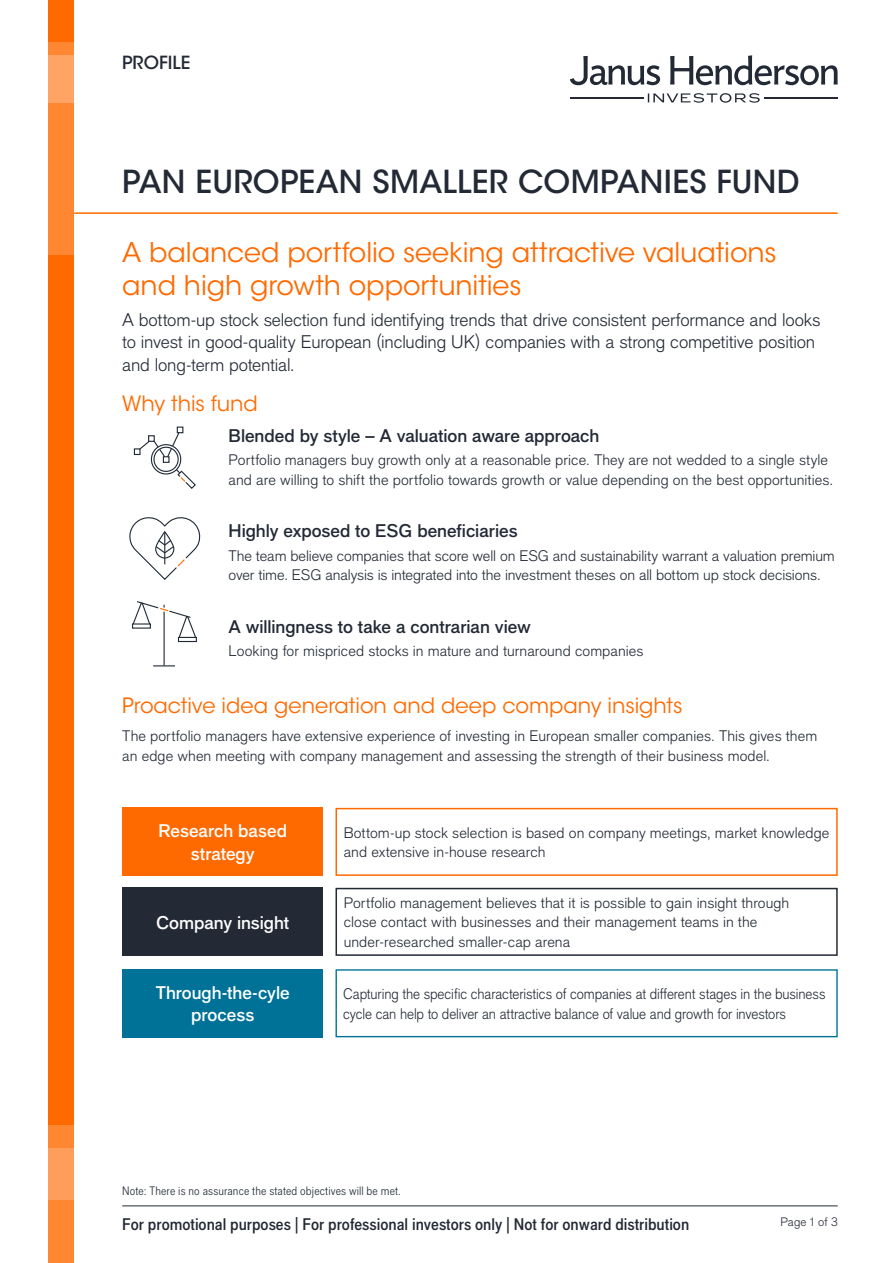
<style>
.page{position:relative;width:893px;height:1263px;background:#fff}
.page>*{position:absolute;margin:0;border:0;box-sizing:border-box;transform-origin:0 0}
.T1_Slate{font:500 31.5px "ITC Avant Garde Std";letter-spacing:.005em;color:#232935}
.H1_Tangerine{font:27px/32.4px "ITC Avant Garde Std";letter-spacing:-.005em;color:#ff6a00}
.H2_Dark_Slate{font:21px "ITC Avant Garde Std";color:#ff6a00}
.H1_Tangerine-2{font:21px "ITC Avant Garde Std";letter-spacing:-.005em;color:#ff6a00}
.H2_Dark_Slate-2{font:300 18px/22.5px "Applied Sans Pro";letter-spacing:-.01em;color:#232935}
.H2_Dark_Slate-3{font:500 18px "Applied Sans Pro";letter-spacing:-.005em;color:#232935}
.H2_White{font:500 18px/22.5px "Applied Sans Pro";letter-spacing:-.005em;color:#fff;text-align:center}
.Piece_Type{font:500 18px "ITC Avant Garde Std";color:#232935}
.Disclosure_2{font:500 condensed 16.5px "Applied Sans Pro";color:#232935}
.Body{font:300 15px/19.5px "Applied Sans Pro";color:#232935}
.H2_Dark_Slate-4{font:300 15px/19.5px "Applied Sans Pro";color:#232935}
.Body-2{font:300 15px/19.5px "Applied Sans Pro";color:#232935;scale:.92 1}
.Disclosure_1{font:300 condensed 12px "Applied Sans Pro";letter-spacing:.01em;color:#232935}
.t1{font:300 12px "Applied Sans Pro";letter-spacing:.005em;color:#232935}
</style>
<div class="page">
<hr style="left:122px;top:1205px;width:716px;height:1px;background:#232935">
<hr style="left:74px;top:212px;width:764px;height:2px;background:#ff6a00">
<svg style="left:648px;top:93px;width:112px;height:10px"></svg>
<hr style="left:764px;top:97px;width:74px;height:1px;background:#232935">
<hr style="left:570px;top:97px;width:74px;height:1px;background:#232935">
<svg style="left:570px;top:55px;width:268px;height:30px"></svg>
<div style="left:48px;top:0;width:26px;height:1263px;background:#ff6a00"></div>
<div style="left:48px;top:1149px;width:26px;height:114px;background:#ff8732"></div>
<div style="left:48px;top:43px;width:26px;height:212px;background:#ff8732"></div>
<div style="left:48px;top:55px;width:26px;height:48px;background:#ffa464"></div>
<svg style="left:48px;top:1126px;width:26px;height:74px;background:#ff974e"></svg>
<svg style="left:153px;top:665px;width:22px;height:1px"></svg>
<hr style="left:164px;top:612px;width:1px;height:54px;background:#202a36">
<div style="left:178px;top:637px;width:19px;height:5px;border:1px solid #202a36"></div>
<svg style="left:132px;top:601px;width:65px;height:38px"></svg>
<div style="left:134px;top:448px;width:7px;height:7px;border:1px solid #202a36"></div>
<svg style="left:138px;top:427px;width:58px;height:62px"></svg>
<svg style="left:129px;top:517px;width:72px;height:63px"></svg>
<hr style="left:164px;top:532px;width:1px;height:32px;background:#202a36">
<div style="left:122px;top:888px;width:201px;height:68px;background:#232935"></div>
<div style="left:335px;top:888px;width:503px;height:68px;border:2px solid #232935"></div>
<div style="left:122px;top:808px;width:201px;height:68px;background:#ff6a00"></div>
<div style="left:335px;top:808px;width:503px;height:68px;border:2px solid #ff6a00"></div>
<div style="left:122px;top:969px;width:201px;height:68px;background:#007297"></div>
<div style="left:335px;top:969px;width:503px;height:68px;border:1px solid #007297"></div>
<p class="Piece_Type" style="left:122px;top:51px;width:70px">PROFILE</p>
<p class="T1_Slate" style="left:122px;top:162px;width:679px">PAN EUROPEAN SMALLER COMPANIES FUND</p>
<p class="H1_Tangerine" style="left:122px;top:237px;width:656px">A balanced portfolio seeking attractive valuations and high growth opportunities</p>
<p class="H2_Dark_Slate-2" style="left:122px;top:308px;width:700px">A bottom-up stock selection fund identifying trends that drive consistent performance and looks to invest in good-quality European (including UK) companies with a strong competitive position and long-term potential.</p>
<p class="H1_Tangerine-2" style="left:122px;top:390px;width:137px">Why this fund</p>
<p class="H2_Dark_Slate-3" style="left:229px;top:424px;width:372px">Blended by style – A valuation aware approach</p>
<p class="H2_Dark_Slate-4" style="left:229px;top:450px;width:606px">Portfolio managers buy growth only at a reasonable price. They are not wedded to a single style and are willing to shift the portfolio towards growth or value depending on the best opportunities.</p>
<p class="H2_Dark_Slate-3" style="left:229px;top:520px;width:291px">Highly exposed to ESG beneficiaries</p>
<p class="H2_Dark_Slate-4" style="left:229px;top:546px;width:608px">The team believe companies that score well on ESG and sustainability warrant a valuation premium over time. ESG analysis is integrated into the investment theses on all bottom up stock decisions.</p>
<p class="H2_Dark_Slate-3" style="left:229px;top:615px;width:304px">A willingness to take a contrarian view</p>
<p class="H2_Dark_Slate-4" style="left:229px;top:641px;width:416px">Looking for mispriced stocks in mature and turnaround companies</p>
<p class="H2_Dark_Slate" style="left:122px;top:693px;width:562px">Proactive idea generation and deep company insights</p>
<p class="Body" style="left:122px;top:726px;width:697px">The portfolio managers have extensive experience of investing in European smaller companies. This gives them an edge when meeting with company management and assessing the strength of their business model.</p>
<p class="H2_White" style="left:158px;top:820px;width:130px">Research based strategy</p>
<p class="Body" style="left:344px;top:823px;width:487px">Bottom-up stock selection is based on company meetings, market knowledge and extensive in-house research</p>
<p class="H2_White" style="left:156px;top:911px;width:135px">Company insight</p>
<p class="Body" style="left:344px;top:893px;width:447px">Portfolio management believes that it is possible to gain insight through close contact with businesses and their management teams in the under-researched smaller-cap arena</p>
<p class="H2_White" style="left:156px;top:981px;width:135px">Through-the-cyle process</p>
<p class="Body-2" style="left:343px;top:984px;width:526px">Capturing the specific characteristics of companies at different stages in the business cycle can help to deliver an attractive balance of value and growth for investors</p>
<p class="Disclosure_1" style="left:122px;top:1184px;width:280px">Note: There is no assurance the stated objectives will be met.</p>
<p class="Disclosure_2" style="left:122px;top:1214px;width:568px">For promotional purposes | For professional investors only | Not for onward distribution</p>
<p class="t1" style="left:780px;top:1215px;width:59px">Page 1 of 3</p>
</div>
